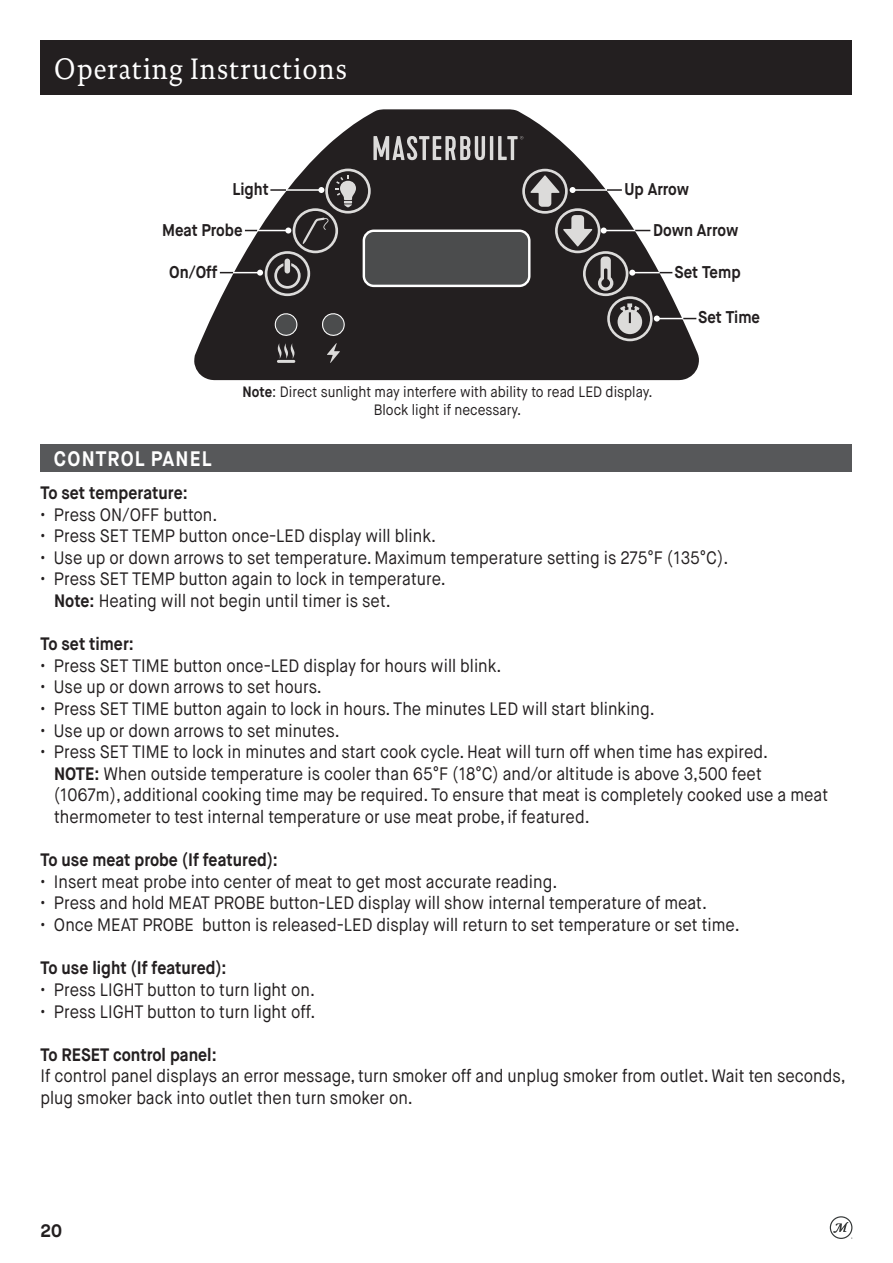
<style>
.page{position:relative;width:893px;height:1263px;background:#fff}
.page>*{position:absolute;margin:0;border:0;box-sizing:border-box;transform-origin:0 0}
.t1{font:30px "DTL Documenta TOT";letter-spacing:.035em;color:#fff;scale:.9 1}
.t2{font:700 21px "Maison Neue";letter-spacing:.06em;color:#fff;scale:.9 1}
.t3{font:18px/21.6px "Maison Neue";color:#231f20;scale:.9 1}
.t4{font:700 18px "Maison Neue";color:#231f20;scale:.9 1}
.t5{font:700 18px "Maison Neue";color:#231f20}
.t6{font:700 16.95px "Maison Neue";color:#231f20;scale:.9 1}
.t7{font:15px "Maison Neue";color:#231f20;scale:.9 1}
.s1{font-weight:700}
</style>
<div class="page">
<svg style="left:830px;top:1216px;width:22px;height:23px"></svg>
<div style="left:40px;top:445px;width:812px;height:27px;background:#57585a"></div>
<svg style="left:194px;top:109px;width:505px;height:271px;fill:#231f20"></svg>
<div style="left:364px;top:231px;width:165px;height:55px;background:#4b4c4d;border-radius:10px"></div>
<div style="left:363px;top:230px;width:167px;height:57px;border:2px solid #fff;border-radius:10px"></div>
<hr style="left:490px;top:136px;width:3px;height:24px;background:#dcdbda">
<svg style="left:373px;top:136px;width:112px;height:24px;background:#7c7a7a"></svg>
<svg style="left:498px;top:136px;width:25px;height:24px"></svg>
<svg style="left:321px;top:311px;width:24px;height:52px"></svg>
<hr style="left:277px;top:360px;width:18px;height:3px;background:#dcdbda">
<svg style="left:274px;top:311px;width:24px;height:48px"></svg>
<svg style="left:220px;top:169px;width:151px;height:127px"></svg>
<svg style="left:522px;top:169px;width:174px;height:172px"></svg>
<div style="left:40px;top:40px;width:812px;height:54px;background:#231f20"></div>
<p class="t1" style="left:53px;top:51px;width:328px">Operating Instructions</p>
<p class="t6" style="left:233px;top:178px;width:42px">Light</p>
<p class="t6" style="left:162px;top:220px;width:91px">Meat Probe</p>
<p class="t6" style="left:169px;top:262px;width:55px">On/Off</p>
<p class="t6" style="left:625px;top:179px;width:73px">Up Arrow</p>
<p class="t6" style="left:653px;top:219px;width:96px">Down Arrow</p>
<p class="t6" style="left:675px;top:262px;width:75px">Set Temp</p>
<p class="t6" style="left:698px;top:307px;width:70px">Set Time</p>
<p class="t7" style="left:243px;top:382px;width:457px"><span class="s1">Note</span>: Direct sunlight may interfere with ability to read LED display.</p>
<p class="t7" style="left:374px;top:400px;width:166px">Block light if necessary.</p>
<p class="t2" style="left:54px;top:446px;width:177px">CONTROL PANEL</p>
<p class="t4" style="left:40px;top:481px;width:165px">To set temperature:</p>
<p class="t3" style="left:40px;top:504px;width:198px">• Press ON/OFF button.</p>
<p class="t3" style="left:40px;top:525px;width:441px">• Press SET TEMP button once-LED display will blink.</p>
<p class="t3" style="left:40px;top:547px;width:766px">• Use up or down arrows to set temperature. Maximum temperature setting is 275°F (135°C).</p>
<p class="t3" style="left:40px;top:568px;width:452px">• Press SET TEMP button again to lock in temperature.</p>
<p class="t3" style="left:54px;top:590px;width:376px"><span class="s1">Note:</span> Heating will not begin until timer is set.</p>
<p class="t4" style="left:41px;top:632px;width:105px">To set timer:</p>
<p class="t3" style="left:40px;top:655px;width:514px">• Press SET TIME button once-LED display for hours will blink.</p>
<p class="t3" style="left:40px;top:676px;width:314px">• Use up or down arrows to set hours.</p>
<p class="t3" style="left:40px;top:698px;width:684px">• Press SET TIME button again to lock in hours. The minutes LED will start blinking.</p>
<p class="t3" style="left:40px;top:720px;width:334px">• Use up or down arrows to set minutes.</p>
<p class="t3" style="left:40px;top:741px;width:810px">• Press SET TIME to lock in minutes and start cook cycle. Heat will turn off when time has expired.</p>
<p class="t3" style="left:54px;top:763px;width:862px"><span class="s1">NOTE:</span> When outside temperature is cooler than 65°F (18°C) and/or altitude is above 3,500 feet (1067m), additional cooking time may be required. To ensure that meat is completely cooked use a meat thermometer to test internal temperature or use meat probe, if featured.</p>
<p class="t4" style="left:41px;top:848px;width:265px">To use meat probe (If featured):</p>
<p class="t3" style="left:40px;top:871px;width:576px">• Insert meat probe into center of meat to get most accurate reading.</p>
<p class="t3" style="left:40px;top:892px;width:742px">• Press and hold MEAT PROBE button-LED display will show internal temperature of meat.</p>
<p class="t3" style="left:40px;top:914px;width:778px">• Once MEAT PROBE button is released-LED display will return to set temperature or set time.</p>
<p class="t4" style="left:40px;top:956px;width:208px">To use light (If featured):</p>
<p class="t3" style="left:40px;top:979px;width:306px">• Press LIGHT button to turn light on.</p>
<p class="t3" style="left:40px;top:1000px;width:307px">• Press LIGHT button to turn light off.</p>
<p class="t4" style="left:40px;top:1043px;width:197px">To RESET control panel:</p>
<p class="t3" style="left:40px;top:1065px;width:896px">If control panel displays an error message, turn smoker off and unplug smoker from outlet. Wait ten seconds, plug smoker back into outlet then turn smoker on.</p>
<p class="t5" style="left:40px;top:1219px;width:23px">20</p>
</div>
